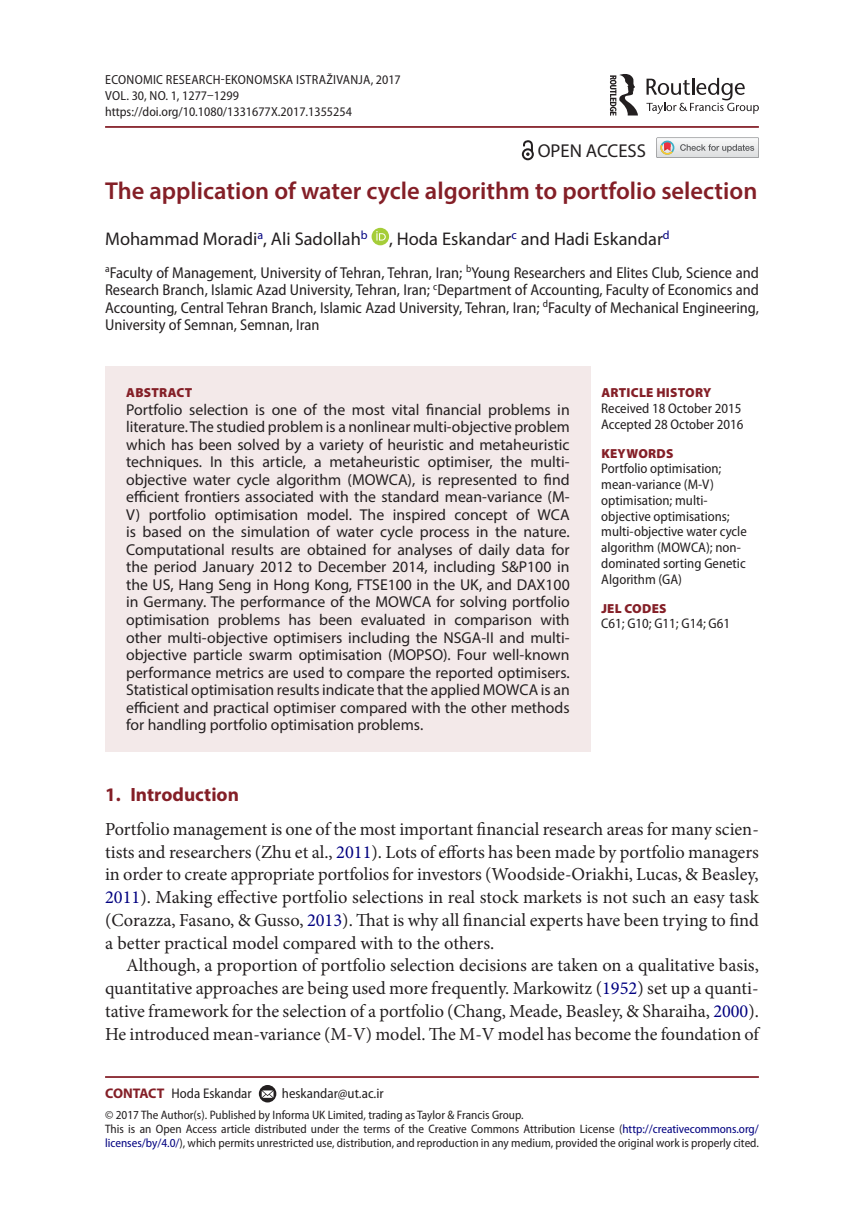
<style>
.page{position:relative;width:864px;height:1231px;background:#fff}
.page>*{position:absolute;margin:0;border:0;box-sizing:border-box;transform-origin:0 0}
.t1{font:600 24.5px "Myriad Pro";color:#841f27}
.t2{font:700 19.25px "Myriad Pro";color:#841f27}
.t3{font:18.72px "Myriad Pro";color:#231f20}
.t4{font:18.38px/22.8px "Minion Pro";color:#231f20;text-align:justify}
.t5{font:18.38px "Myriad Pro";color:#231f20}
.t6{font:15.75px/17.5px "Myriad Pro";color:#231f20;text-align:justify}
.t7{font:semi-condensed 15.75px/17.5px "Myriad Pro";color:#231f20;text-align:justify}
.t8{font:semi-condensed 14px/15.8px "Myriad Pro";color:#231f20}
.t9{font:semi-condensed 13.12px/15.8px "Myriad Pro";color:#231f20}
.t10{font:900 13.12px "Myriad Pro";letter-spacing:.02em;color:#841f27}
.t11{font:semi-condensed 12.25px/14px "Myriad Pro";color:#231f20}
.s1{color:#000080}
.s2{font-weight:700;font-stretch:normal;color:#841f27}
</style>
<div class="page">
<hr style="left:105px;top:126px;width:653px;height:2px;background:#841f27">
<div style="left:105px;top:366px;width:485px;height:385px;background:#f3e9e9"></div>
<svg style="left:371px;top:228px;width:18px;height:17px"></svg>
<svg style="left:376px;top:231px;width:9px;height:9px"></svg>
<hr style="left:105px;top:1075px;width:653px;height:2px;background:#841f27">
<svg style="left:259px;top:1084px;width:17px;height:18px"></svg>
<svg style="left:261px;top:1090px;width:12px;height:7px"></svg>
<svg style="left:646px;top:78px;width:112px;height:36px"></svg>
<svg style="left:609px;top:74px;width:28px;height:42px"></svg>
<svg style="left:521px;top:140px;width:12px;height:20px"></svg>
<svg style="left:656px;top:137px;width:102px;height:21px"></svg>
<p class="t9" style="left:105px;top:72px;width:297px">Economic Research-Ekonomska Istraživanja, 2017<br>VO L. 30, NO. 1, 1277–1299 https://doi.org/10.1080/1331677X.2017.1355254</p>
<p class="t3" style="left:537px;top:140px;width:110px">OPEN ACCESS</p>
<h1 class="t1" style="left:105px;top:176px;width:653px">The application of water cycle algorithm to portfolio selection</h1>
<p class="t5" style="left:105px;top:228px;width:566px">Mohammad Moradi<sup>a</sup>, Ali Sadollah<sup>b</sup> , Hoda Eskandar<sup>c</sup> and Hadi Eskandar<sup>d</sup></p>
<p class="t7" style="left:105px;top:264px;width:655px"><sup>a</sup>Faculty of Management, University of Tehran, Tehran, Iran; <sup>b</sup>Young Researchers and Elites Club, Science and Research Branch, Islamic Azad University, Tehran, Iran; <sup>c</sup>Department of Accounting, Faculty of Economics and Accounting, Central Tehran Branch, Islamic Azad University, Tehran, Iran; <sup>d</sup>Faculty of Mechanical Engineering, University of Semnan, Semnan, Iran</p>
<p class="t10" style="left:126px;top:385px;width:68px">ABSTRACT</p>
<p class="t6" style="left:126px;top:400px;width:445px">Portfolio selection is one of the most vital financial problems in literature. The studied problem is a nonlinear multi-objective problem which has been solved by a variety of heuristic and metaheuristic techniques. In this article, a metaheuristic optimiser, the multi&shy;objective water cycle algorithm (MOWCA), is represented to find efficient frontiers associated with the standard mean-variance (M-V) portfolio optimisation model. The inspired concept of WCA is based on the simulation of water cycle process in the nature.<br>Computational results are obtained for analyses of daily data for the period January 2012 to December 2014, including S&amp;P100 in the US, Hang Seng in Hong Kong, FTSE100 in the UK, and DAX100 in Germany. The performance of the MOWCA for solving portfolio optimisation problems has been evaluated in comparison with other multi-objective optimisers including the NSGA-II and multi&shy;objective particle swarm optimisation (MOPSO). Four well-known performance metrics are used to compare the reported optimisers.<br>Statistical optimisation results indicate that the applied MOWCA is an efficient and practical optimiser compared with the other methods for handling portfolio optimisation problems.</p>
<p class="t10" style="left:601px;top:385px;width:111px">ARTICLE HISTORY</p>
<p class="t8" style="left:601px;top:400px;width:144px">Received 18 October 2015<br>Accepted 28 October 2016</p>
<p class="t10" style="left:601px;top:445px;width:74px">KEYWORDS</p>
<p class="t8" style="left:601px;top:461px;width:147px">Portfolio optimisation; mean-variance (M-V) optimisation; multi&shy;objective optimisations; multi-objective water cycle algorithm (MOWCA); non&shy;dominated sorting Genetic<br>Algorithm (GA)</p>
<p class="t10" style="left:601px;top:600px;width:67px">JEL CODES</p>
<p class="t8" style="left:601px;top:616px;width:130px">C61; G10; G11; G14; G61</p>
<p class="t2" style="left:105px;top:781px;width:135px">1. Introduction</p>
<p class="t4" style="left:105px;top:817px;width:655px">Portfolio management is one of the most important financial research areas for many scien&shy;tists and researchers (Zhu et al., <span class="s1">2011</span>). Lots of efforts has been made by portfolio managers in order to create appropriate portfolios for investors (Woodside-Oriakhi, Lucas, &amp; Beasley, <span class="s1">2011</span>). Making effective portfolio selections in real stock markets is not such an easy task (Corazza, Fasano, &amp; Gusso, <span class="s1">2013</span>). That is why all financial experts have been trying to find a better practical model compared with to the others.</p>
<p class="t4" style="left:105px;top:954px;width:655px;text-indent:21px">Although, a proportion of portfolio selection decisions are taken on a qualitative basis, quantitative approaches are being used more frequently. Markowitz (<span class="s1">1952</span>) set up a quanti&shy;tative framework for the selection of a portfolio (Chang, Meade, Beasley, &amp; Sharaiha, <span class="s1">2000</span>).<br>He introduced mean-variance (M-V) model. The M-V model has become the foundation of</p>
<p class="t8" style="left:105px;top:1085px;width:148px"><span class="s2">CONTACT</span> Hoda Eskandar</p>
<p class="t8" style="left:282px;top:1085px;width:103px">heskandar@ut.ac.ir</p>
<p class="t11" style="left:105px;top:1107px;width:655px">© 2017 The Author(s). Published by Informa UK Limited, trading as Taylor &amp; Francis Group.<br>This is an Open Access article distributed under the terms of the Creative Commons Attribution License (<span class="s1">http://creativecommons.org/ licenses/by/4.0/</span>), which permits unrestricted use, distribution, and reproduction in any medium, provided the original work is properly cited.</p>
</div>
